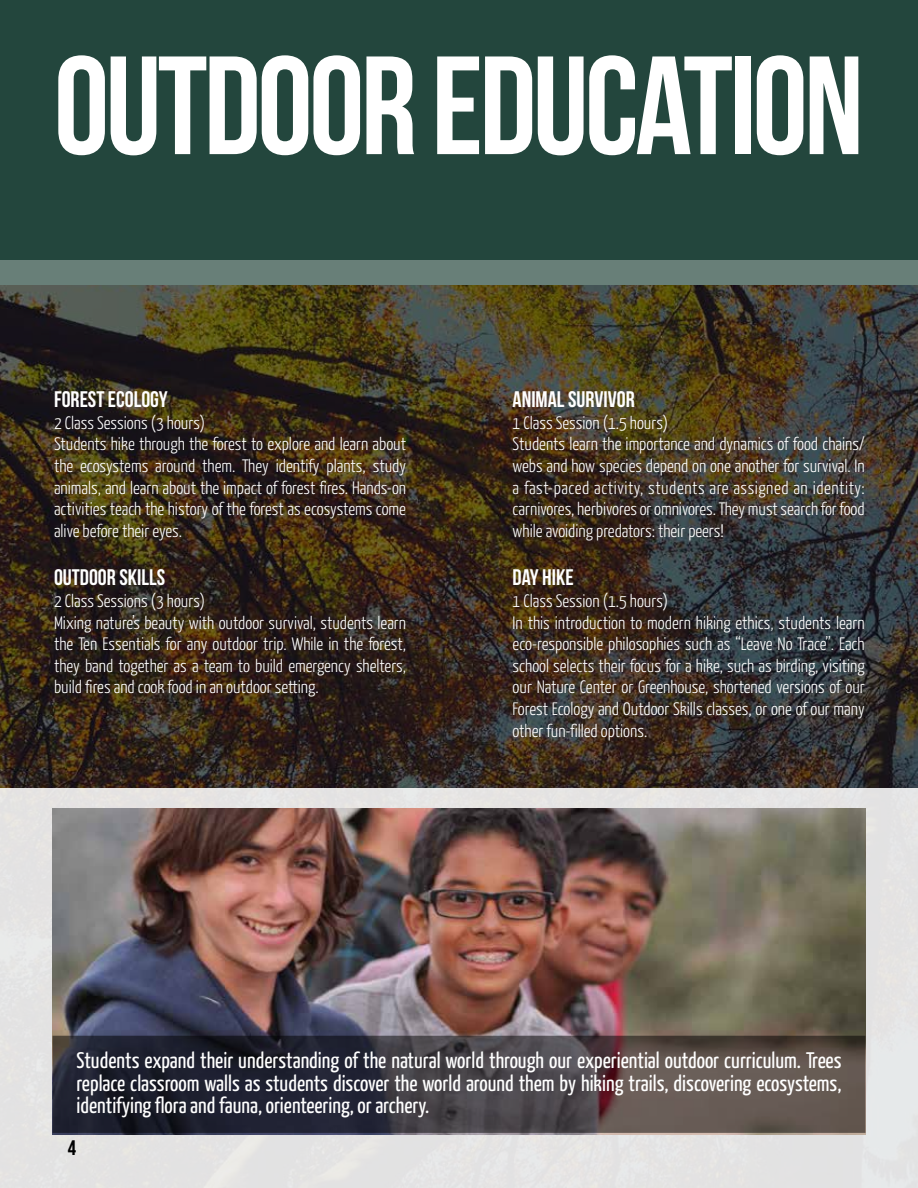
<style>
.page{position:relative;width:918px;height:1188px;background:#fff}
.page>*{position:absolute;margin:0;border:0;box-sizing:border-box;transform-origin:0 0}
.t1{font:139.5px "Bebas Neue";letter-spacing:-.025em;color:#fff}
.t2{font:22.5px/22.5px "Yanone Kaffeesatz";color:#fff;text-align:justify}
.t3{font:22.5px "Bebas Neue";color:#fff}
.t4{font:21px "Bebas Neue";color:#000}
.t5{font:300 18px/21.6px "Yanone Kaffeesatz";color:#fff}
</style>
<div class="page">
<svg style="left:0;top:284px;width:918px;height:504px;background:#382f22"></svg>
<div style="left:0;top:788px;width:918px;height:400px;background:#e4e3e3"></div>
<div style="left:0;top:259px;width:918px;height:25px;background:#687f78"></div>
<div style="left:0;top:0;width:918px;height:259px;background:#23463d"></div>
<img style="left:52px;top:808px;width:814px;height:326px">
<svg style="left:55px;top:1039px;width:808px;height:91px;background:#3f3a40"></svg>
<div style="left:52px;top:1036px;width:814px;height:97px;border:2px solid #000"></div>
<h1 class="t1" style="left:54px;top:29px;width:811px">OUTDOOR EDUCATION</h1>
<p class="t3" style="left:54px;top:387px;width:115px">FOREST ECOLOGY</p>
<p class="t5" style="left:54px;top:411px;width:354px">2 Class Sessions (3 hours)<br>Students hike through the forest to explore and learn about the ecosystems around them. They identify plants, study animals, and learn about the impact of forest fires. Hands-on activities teach the history of the forest as ecosystems come alive before their eyes.</p>
<p class="t3" style="left:54px;top:565px;width:113px">OUTDOOR SKILLS</p>
<p class="t5" style="left:54px;top:589px;width:354px">2 Class Sessions (3 hours)<br>Mixing nature’s beauty with outdoor survival, students learn the Ten Essentials for any outdoor trip. While in the forest, they band together as a team to build emergency shelters, build fires and cook food in an outdoor setting.</p>
<p class="t3" style="left:513px;top:387px;width:124px">ANIMAL SURVIVOR</p>
<p class="t5" style="left:513px;top:411px;width:354px">1 Class Session (1.5 hours)<br>Students learn the importance and dynamics of food chains/ webs and how species depend on one another for survival. In a fast-paced activity, students are assigned an identity: carnivores, herbivores or omnivores. They must search for food while avoiding predators: their peers!</p>
<p class="t3" style="left:513px;top:565px;width:63px">DAY HIKE</p>
<p class="t5" style="left:513px;top:589px;width:354px">1 Class Session (1.5 hours)<br>In this introduction to modern hiking ethics, students learn eco-responsible philosophies such as “Leave No Trace”. Each school selects their focus for a hike, such as birding, visiting our Nature Center or Greenhouse, shortened versions of our Forest Ecology and Outdoor Skills classes, or one of our many other fun-filled options.</p>
<p class="t2" style="left:76px;top:1048px;width:767px">Students expand their understanding of the natural world through our experiential outdoor curriculum. Trees replace classroom walls as students discover the world around them by hiking trails, discovering ecosystems, identifying flora and fauna, orienteering, or archery.</p>
<p class="t4" style="left:68px;top:1136px;width:10px">4</p>
</div>
